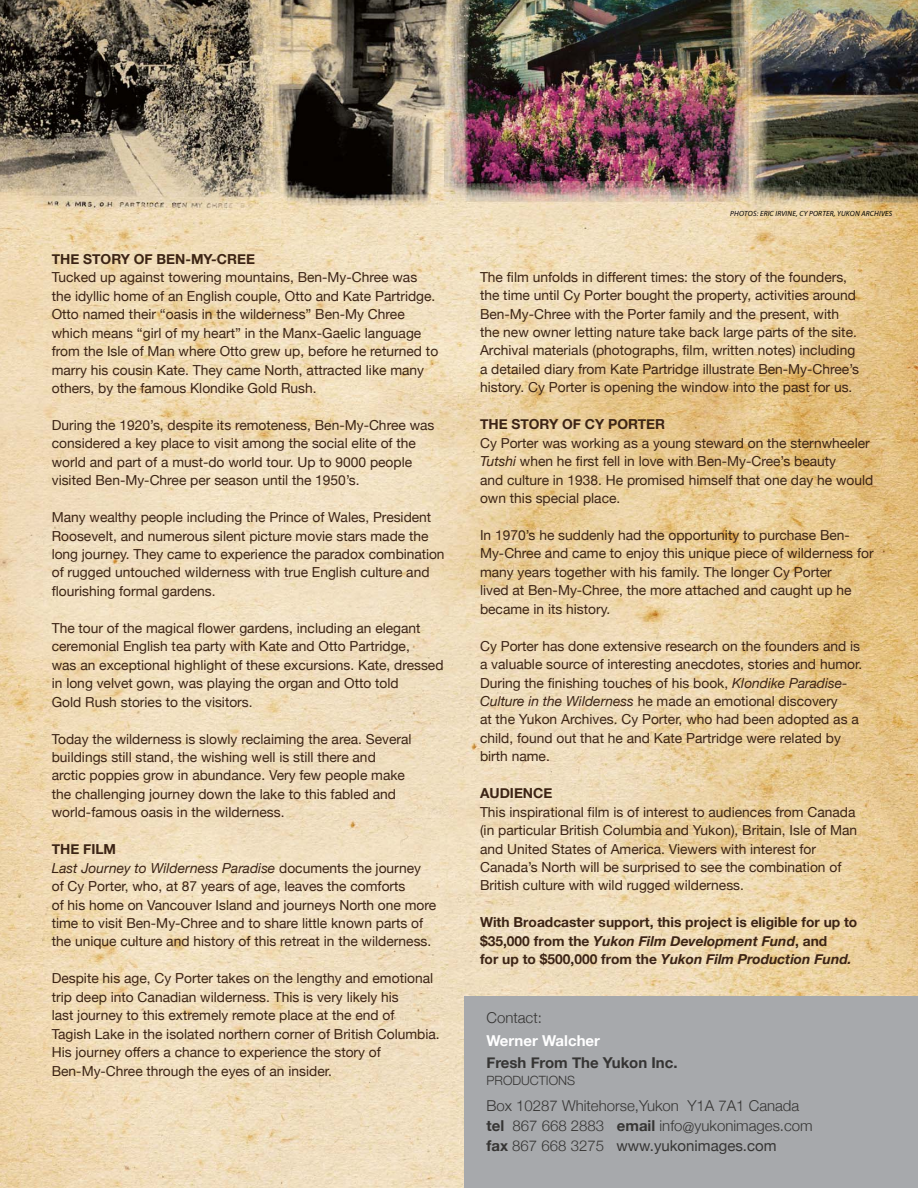
<style>
.page{position:relative;width:918px;height:1188px;background:#fff}
.page>*{position:absolute;margin:0;border:0;box-sizing:border-box;transform-origin:0 0}
.t1{font:300 15px/20.2px "Helvetica Neue";color:#363534}
.t2{font:700 15px "Helvetica Neue";color:#363534}
.t3{font:700 15px "Helvetica Neue";color:#fff}
.t4{font:13.8px/18.5px "Helvetica Neue";color:#3c2415}
.t5{font:700 13.8px/18.5px "Helvetica Neue";color:#3c2415}
.t6{font:300 12.75px "Helvetica Neue";color:#363534}
.t7{font:italic 7.5px "Myriad Pro";letter-spacing:.02em;color:#000}
.s1{font-weight:700}
.s2{font-style:italic}
.s3{font-weight:400}
</style>
<div class="page">
<img style="left:0;top:0;width:918px;height:1188px">
<div style="left:465px;top:997px;width:453px;height:191px;background:#a7a9ac"></div>
<p class="t5" style="left:52px;top:249px;width:205px">THE STORY OF BEN-MY-CREE</p>
<p class="t4" style="left:52px;top:268px;width:388px">Tucked up against towering mountains, Ben-My-Chree was the idyllic home of an English couple, Otto and Kate Partridge.<br>Otto named their “oasis in the wilderness” Ben-My Chree which means “girl of my heart” in the Manx-Gaelic language from the Isle of Man where Otto grew up, before he returned to marry his cousin Kate. They came North, attracted like many others, by the famous Klondike Gold Rush.</p>
<p class="t4" style="left:52px;top:416px;width:384px">During the 1920’s, despite its remoteness, Ben-My-Chree was considered a key place to visit among the social elite of the world and part of a must-do world tour. Up to 9000 people visited Ben-My-Chree per season until the 1950’s.</p>
<p class="t4" style="left:52px;top:508px;width:394px">Many wealthy people including the Prince of Wales, President Roosevelt, and numerous silent picture movie stars made the long journey. They came to experience the paradox combination of rugged untouched wilderness with true English culture and flourishing formal gardens.</p>
<p class="t4" style="left:52px;top:618px;width:393px">The tour of the magical flower gardens, including an elegant ceremonial English tea party with Kate and Otto Partridge,<br>was an exceptional highlight of these excursions. Kate, dressed in long velvet gown, was playing the organ and Otto told<br>Gold Rush stories to the visitors.</p>
<p class="t4" style="left:52px;top:729px;width:361px">Today the wilderness is slowly reclaiming the area. Several buildings still stand, the wishing well is still there and arctic poppies grow in abundance. Very few people make the challenging journey down the lake to this fabled and world-famous oasis in the wilderness.</p>
<p class="t4" style="left:52px;top:840px;width:386px"><span class="s1">THE FILM<br></span><span class="s2">Last Journey to Wilderness Paradise</span> documents the journey of Cy Porter, who, at 87 years of age, leaves the comforts<br>of his home on Vancouver Island and journeys North one more time to visit Ben-My-Chree and to share little known parts of the unique culture and history of this retreat in the wilderness.</p>
<p class="t4" style="left:52px;top:969px;width:389px">Despite his age, Cy Porter takes on the lengthy and emotional trip deep into Canadian wilderness. This is very likely his<br>last journey to this extremely remote place at the end of<br>Tagish Lake in the isolated northern corner of British Columbia.<br>His journey offers a chance to experience the story of Ben-My-Chree through the eyes of an insider.</p>
<p class="t7" style="left:730px;top:209px;width:164px">PHOTOS: ERIC IRVINE, CY PORTER, YUKON ARCHIVES</p>
<p class="t4" style="left:480px;top:267px;width:381px">The film unfolds in different times: the story of the founders, the time until Cy Porter bought the property, activities around Ben-My-Chree with the Porter family and the present, with the new owner letting nature take back large parts of the site.<br>Archival materials (photographs, film, written notes) including a detailed diary from Kate Partridge illustrate Ben-My-Chree’s history. Cy Porter is opening the window into the past for us.</p>
<p class="t5" style="left:480px;top:415px;width:187px">THE STORY OF CY PORTER</p>
<p class="t4" style="left:480px;top:433px;width:395px">Cy Porter was working as a young steward on the sternwheeler <span class="s2">Tutshi</span> when he first fell in love with Ben-My-Cree’s beauty<br>and culture in 1938. He promised himself that one day he would own this special place.</p>
<p class="t4" style="left:480px;top:526px;width:395px">In 1970’s he suddenly had the opportunity to purchase Ben-My-Chree and came to enjoy this unique piece of wilderness for many years together with his family. The longer Cy Porter<br>lived at Ben-My-Chree, the more attached and caught up he became in its history.</p>
<p class="t4" style="left:480px;top:636px;width:384px">Cy Porter has done extensive research on the founders and is a valuable source of interesting anecdotes, stories and humor.<br>During the finishing touches of his book, <span class="s2">Klondike Paradise-Culture in the Wilderness</span> he made an emotional discovery<br>at the Yukon Archives. Cy Porter, who had been adopted as a child, found out that he and Kate Partridge were related by birth name.</p>
<p class="t5" style="left:480px;top:784px;width:74px">AUDIENCE</p>
<p class="t4" style="left:480px;top:802px;width:379px">This inspirational film is of interest to audiences from Canada (in particular British Columbia and Yukon), Britain, Isle of Man and United States of America. Viewers with interest for Canada’s North will be surprised to see the combination of British culture with wild rugged wilderness.</p>
<p class="t5" style="left:480px;top:913px;width:379px">With Broadcaster support, this project is eligible for up to $35,000 from the <span class="s2">Yukon Film Development Fund</span>, and<br>for up to $500,000 from the <span class="s2">Yukon Film Production Fund.</span></p>
<p class="t1" style="left:486px;top:1007px;width:57px">Contact:</p>
<p class="t3" style="left:486px;top:1031px;width:115px">Werner Walcher</p>
<p class="t2" style="left:486px;top:1054px;width:193px">Fresh From The Yukon Inc.</p>
<p class="t6" style="left:486px;top:1072px;width:90px">PRODUCTIONS</p>
<p class="t1" style="left:486px;top:1095px;width:328px">Box 10287 Whitehorse,Yukon Y1A 7A1 Canada <span class="s1">tel</span> 867 668 2883 <span class="s1">email</span> info@yukonimages.com <span class="s1">fax</span> 867 668 3275 <span class="s3">www.yukonimages.com</span></p>
</div>
